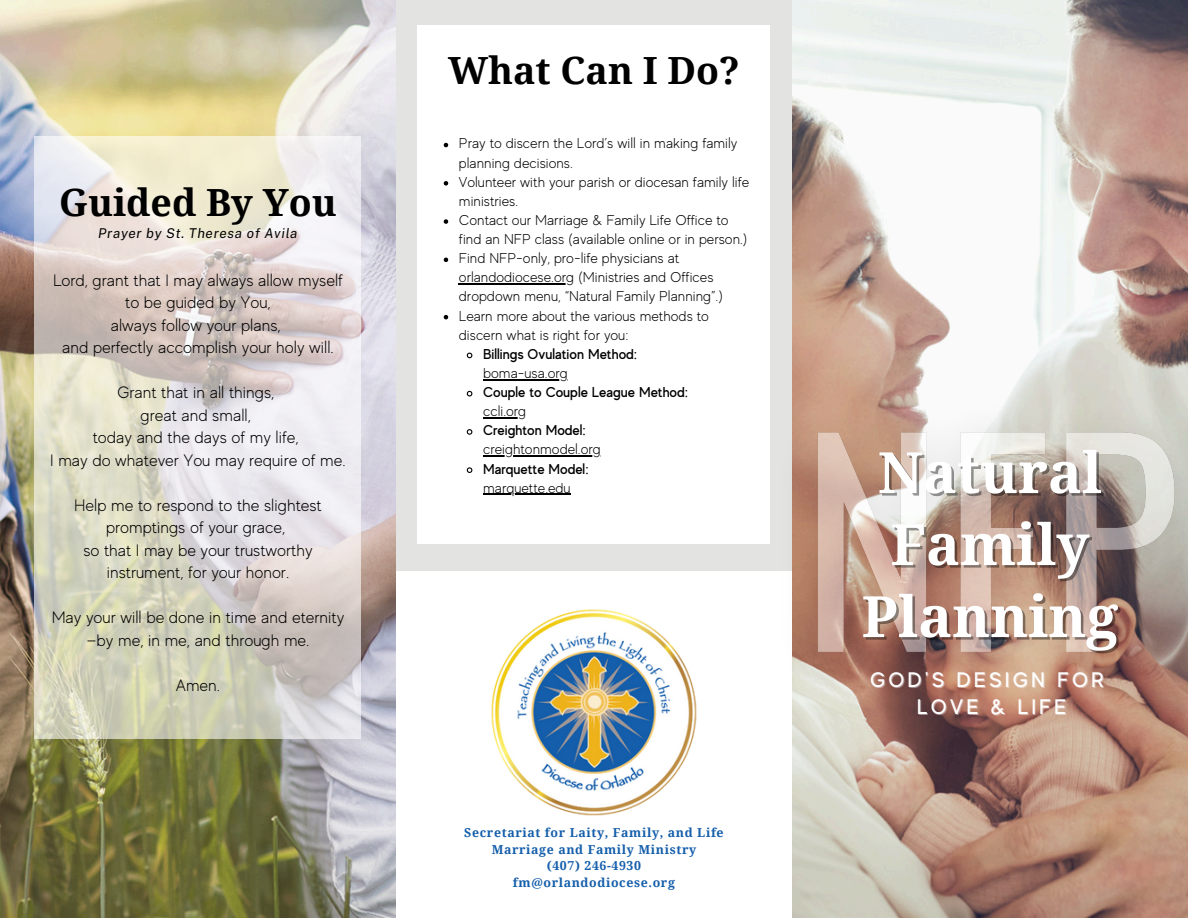
<style>
.page{position:relative;width:1188px;height:918px;background:#fff}
.page>*{position:absolute;margin:0;border:0;box-sizing:border-box;transform-origin:0 0}
.t1{font:700 57px "Noto Serif";color:#fff}
.t2{font:700 37.5px "Noto Serif";color:#000}
.t3{font:500 21px "MADE Evolve Sans";letter-spacing:.15em;color:#fff}
.t4{font:300 16.5px/22.5px "MADE Evolve Sans";color:#000;text-align:center}
.t5{font:300 14.25px/19.2px "MADE Evolve Sans";color:#000}
.t6{font:500 14.25px/19.2px "MADE Evolve Sans";color:#000}
.t7{font:italic 13.5px "Public Sans";letter-spacing:.05em;color:#000}
.t8{font:700 12.3px "Noto Serif";letter-spacing:.05em;color:#145eab}
.s1{font-weight:500}
.s2{font-weight:300}
</style>
<div class="page">
<div style="left:396px;top:0;width:396px;height:570px;background:#e3e3e1"></div>
<img style="left:491px;top:609px;width:206px;height:207px">
<div style="left:418px;top:25px;width:352px;height:519px;background:#fff"></div>
<svg style="left:444px;top:143px;width:4px;height:4px"></svg>
<svg style="left:444px;top:181px;width:4px;height:5px"></svg>
<svg style="left:444px;top:219px;width:4px;height:5px"></svg>
<svg style="left:444px;top:258px;width:4px;height:4px"></svg>
<hr style="left:459px;top:283px;width:115px;height:2px;background:#000">
<svg style="left:444px;top:315px;width:4px;height:4px"></svg>
<svg style="left:466px;top:352px;width:7px;height:7px"></svg>
<hr style="left:483px;top:379px;width:85px;height:1px;background:#000">
<svg style="left:466px;top:390px;width:7px;height:7px"></svg>
<hr style="left:483px;top:417px;width:43px;height:1px;background:#000">
<svg style="left:466px;top:429px;width:7px;height:6px"></svg>
<hr style="left:483px;top:456px;width:118px;height:1px;background:#000">
<svg style="left:466px;top:467px;width:7px;height:6px"></svg>
<hr style="left:483px;top:494px;width:88px;height:1px;background:#000">
<img style="left:792px;top:0;width:396px;height:918px">
<img style="left:752px;top:330px;width:436px;height:400px">
<img style="left:0;top:0;width:396px;height:918px">
<svg style="left:35px;top:136px;width:326px;height:603px"></svg>
<h2 class="t2" style="left:59px;top:176px;width:279px">Guided By You</h2>
<p class="t7" style="left:98px;top:225px;width:201px">Prayer by St. Theresa of Avila</p>
<h4 class="t4" style="left:53px;top:269px;width:291px">Lord, grant that I may always allow myself to be guided by You,<br>always follow your plans,<br>and perfectly accomplish your holy will.</h4>
<p class="t4" style="left:50px;top:382px;width:297px">Grant that in all things,<br>great and small,<br>today and the days of my life,<br>I may do whatever You may require of me.</p>
<p class="t4" style="left:74px;top:494px;width:249px">Help me to respond to the slightest promptings of your grace,<br>so that I may be your trustworthy instrument, for your honor.</p>
<p class="t4" style="left:52px;top:607px;width:294px">May your will be done in time and eternity —by me, in me, and through me.</p>
<p class="t4" style="left:176px;top:674px;width:46px">Amen.</p>
<h5 class="t2" style="left:448px;top:44px;width:293px">What Can I Do?</h5>
<h5 class="t5" style="left:459px;top:134px;width:280px">Pray to discern the Lord’s will in making family planning decisions.</h5>
<p class="t5" style="left:459px;top:172px;width:292px">Volunteer with your parish or diocesan family life ministries.</p>
<h3 class="t5" style="left:459px;top:211px;width:290px">Contact our Marriage &amp; Family Life Office to find an NFP class (available online or in person.)</h3>
<p class="t5" style="left:459px;top:249px;width:222px">Find NFP-only, pro-life physicians at</p>
<p class="t5" style="left:459px;top:268px;width:266px">orlandodiocese.org (Ministries and Offices dropdown menu, “Natural Family Planning”.)<br>Learn more about the various methods to</p>
<p class="t5" style="left:483px;top:325px;width:156px;text-indent:-24px">discern what is right for you:<br><span class="s1">Billings Ovulation Method:</span></p>
<p class="t6" style="left:483px;top:363px;width:207px"><span class="s2">boma-usa.org<br></span>Couple to Couple League Method:</p>
<p class="t6" style="left:483px;top:402px;width:105px"><span class="s2">ccli.org<br></span>Creighton Model:</p>
<p class="t5" style="left:483px;top:440px;width:119px">creightonmodel.org<br><span class="s1">Marquette Model:</span></p>
<p class="t5" style="left:483px;top:478px;width:89px">marquette.edu</p>
<h3 class="t8" style="left:464px;top:824px;width:261px">Secretariat for Laity, Family, and Life</h3>
<h6 class="t8" style="left:492px;top:841px;width:206px">Marriage and Family Ministry</h6>
<h5 class="t8" style="left:547px;top:857px;width:96px">(407) 246-4930</h5>
<h5 class="t8" style="left:513px;top:874px;width:163px">fm@orlandodiocese.org</h5>
<p class="t1" style="left:878px;top:432px;width:226px">Natural</p>
<p class="t1" style="left:891px;top:504px;width:200px">Family</p>
<p class="t1" style="left:862px;top:576px;width:258px">Planning</p>
<p class="t3" style="left:870px;top:668px;width:235px">GOD'S DESIGN FOR</p>
<p class="t3" style="left:917px;top:695px;width:151px">LOVE &amp; LIFE</p>
</div>
